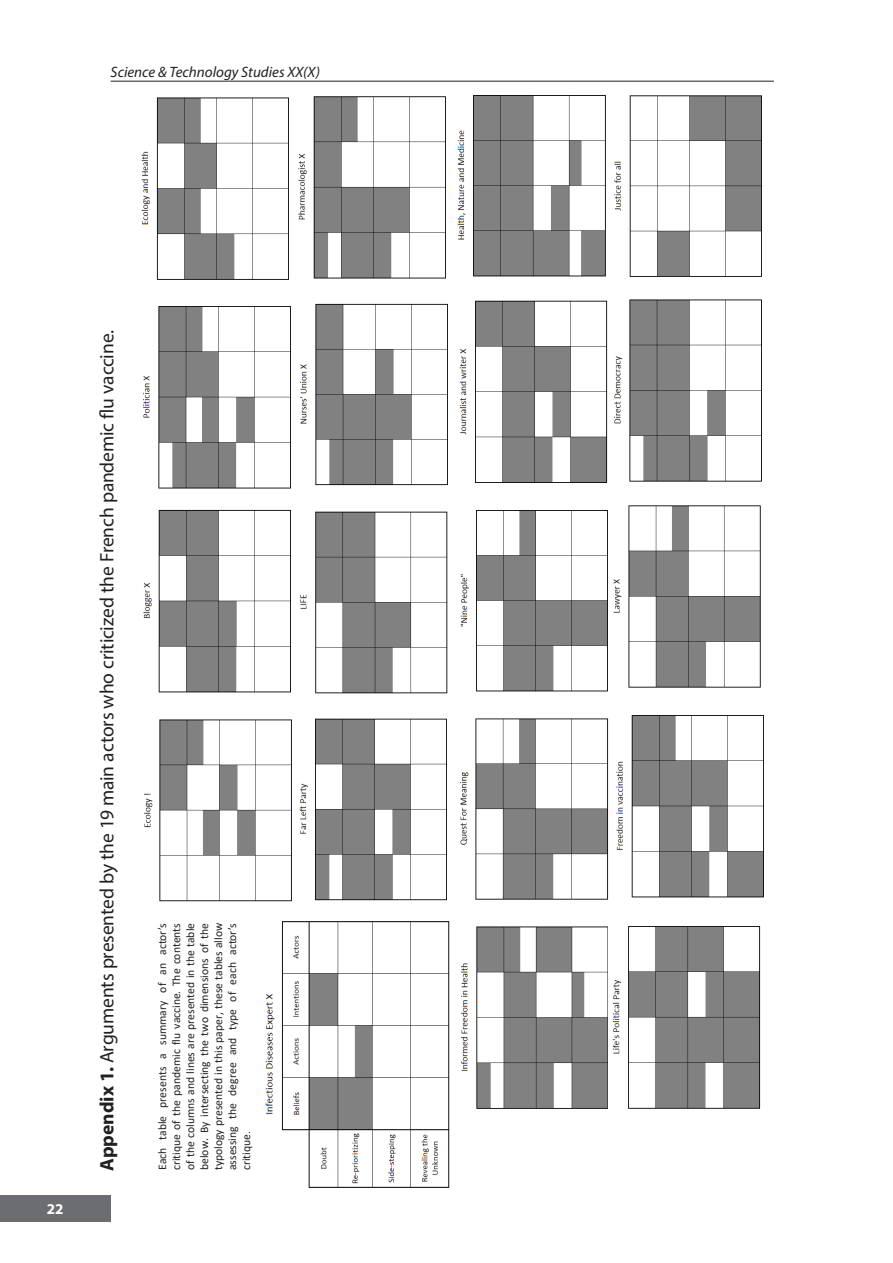
<style>
.page{position:relative;width:893px;height:1263px;background:#fff}
.page>*{position:absolute;margin:0;border:0;box-sizing:border-box;transform-origin:0 0}
.t1{font:19.5px "Myriad Pro";letter-spacing:-.01em;color:#231f20}
.t2{font:italic 15px "Myriad Pro";color:#231f20}
.t3{font:700 15px "Myriad Pro";color:#fff}
.t4{font:11.7px/14.1px "Calibri";color:#231f20;text-align:justify}
.s1{font-weight:700}
.s2{font-family:"Times New Roman"}
</style>
<div class="page">
<div style="left:0;top:1195px;width:111px;height:27px;background:#6c6d70"></div>
<hr style="left:111px;top:81px;width:663px;height:1px;background:#231f20">
<img style="left:265px;top:921px;width:185px;height:267px">
<img style="left:144px;top:719px;width:148px;height:183px">
<img style="left:143px;top:509px;width:148px;height:184px">
<img style="left:143px;top:306px;width:148px;height:183px">
<img style="left:141px;top:97px;width:148px;height:183px">
<img style="left:614px;top:95px;width:148px;height:182px">
<img style="left:299px;top:718px;width:148px;height:183px">
<img style="left:300px;top:511px;width:148px;height:183px">
<img style="left:300px;top:303px;width:148px;height:183px">
<img style="left:298px;top:96px;width:148px;height:183px">
<img style="left:459px;top:299px;width:303px;height:184px">
<img style="left:613px;top:505px;width:148px;height:183px">
<img style="left:616px;top:715px;width:148px;height:183px">
<img style="left:457px;top:95px;width:149px;height:182px">
<img style="left:460px;top:510px;width:148px;height:182px">
<img style="left:460px;top:718px;width:149px;height:182px">
<img style="left:461px;top:926px;width:147px;height:183px">
<img style="left:612px;top:926px;width:149px;height:183px">
<p class="t2" style="left:111px;top:63px;width:211px">Science &amp; Technology Studies XX(X)</p>
<p class="t3" style="left:47px;top:1199px;width:18px">22</p>
<h1 class="t1" style="left:95px;top:1171px;width:842px;rotate:-90deg"><span class="s1">Appendix 1.</span> Arguments presented by the 19 main actors who criticized the French pandemic flu vaccine.</h1>
<p class="t4" style="left:155px;top:1170px;width:249px;rotate:-90deg">Each table presents a summary of an actor’s critique of the pandemic flu vaccine. The contents of the columns and lines are presented in the table below. By intersecting the two dimensions of the typology presented in this paper, these tables allow assessing the degree and type of each actor’s critique<span class="s2">.</span></p>
</div>
